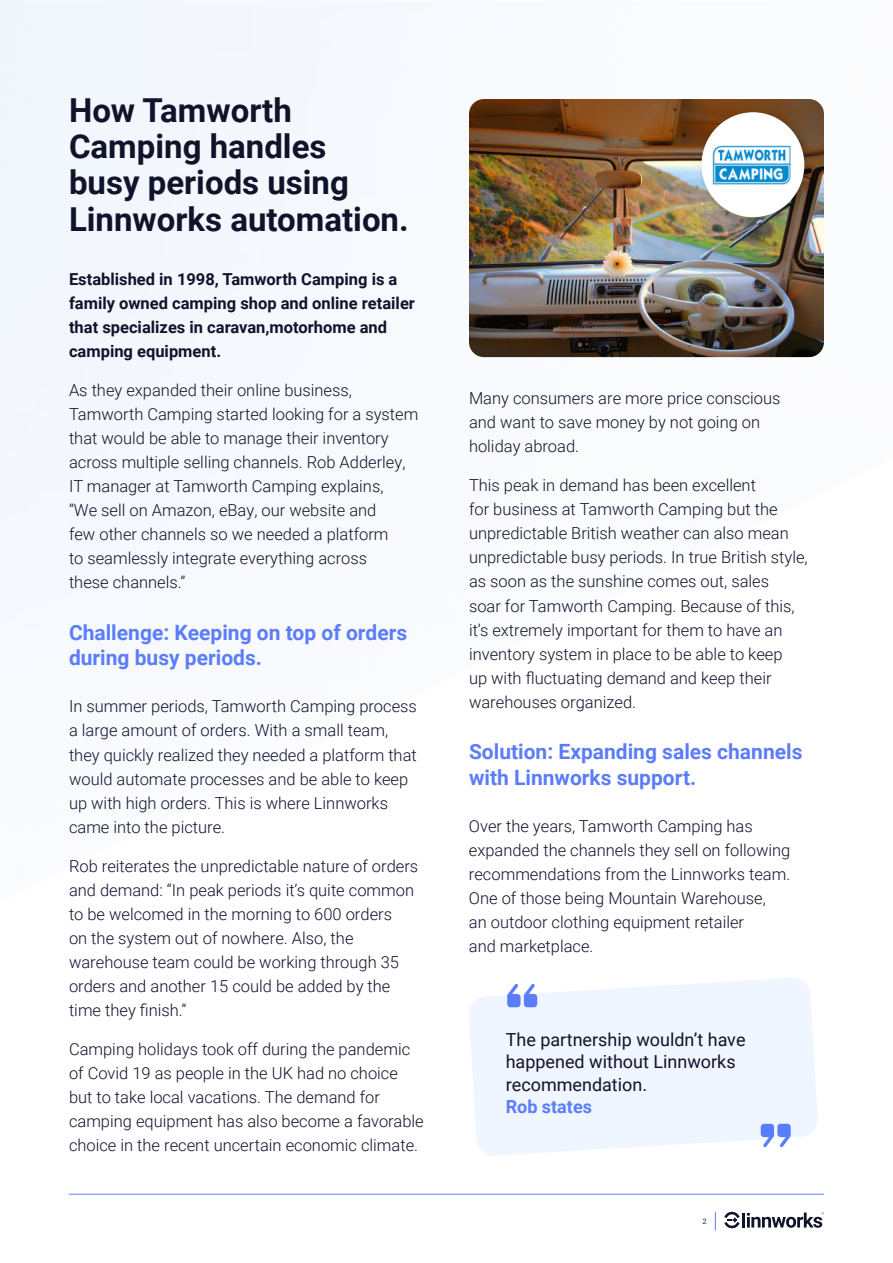
<style>
.page{position:relative;width:893px;height:1263px;background:#fff}
.page>*{position:absolute;margin:0;border:0;box-sizing:border-box;transform-origin:0 0}
.t1{font:700 33px/36px "Roboto";color:#11132b}
.t2{font:700 21px/25.2px "Roboto";color:#5c7dfa}
.t3{font:18px/22.5px "Roboto";color:#11132b}
.t4{font:700 18px "Roboto";color:#5b7cfb}
.t5{font:300 16.5px/24px "Roboto";color:#11132b}
.t6{font:700 16.5px/24px "Roboto";color:#11132b}
.t7{font:7.5px "Roboto";color:#212b36}
</style>
<div class="page">
<svg style="left:715px;top:1212px;width:1px;height:18px"></svg>
<svg style="left:724px;top:1211px;width:16px;height:18px"></svg>
<hr style="left:742px;top:1212px;width:3px;height:15px;background:#11132b">
<svg style="left:747px;top:1212px;width:77px;height:16px"></svg>
<hr style="left:69px;top:1194px;width:755px;height:1px;background:#5c7dfa">
<img style="left:469px;top:99px;width:355px;height:258px">
<div style="left:697px;top:107px;width:119px;height:121px;background:#000;opacity:.2"></div>
<div style="left:701px;top:112px;width:103px;height:105px;background:#fff;border-radius:50%"></div>
<img style="left:712px;top:144px;width:78px;height:41px">
<svg style="left:469px;top:978px;width:349px;height:178px;fill:#eff6ff"></svg>
<svg style="left:507px;top:984px;width:30px;height:23px"></svg>
<svg style="left:761px;top:1124px;width:30px;height:23px"></svg>
<h1 class="t1" style="left:69px;top:95px;width:341px">How Tamworth<br>Camping handles<br>busy periods using<br>Linnworks automation.</h1>
<p class="t6" style="left:69px;top:268px;width:347px">Established in 1998, Tamworth Camping is a family owned camping shop and online retailer that specializes in caravan,motorhome and camping equipment.</p>
<p class="t5" style="left:69px;top:379px;width:351px">As they expanded their online business, Tamworth Camping started looking for a system that would be able to manage their inventory across multiple selling channels. Rob Adderley, IT manager at Tamworth Camping explains,<br>“We sell on Amazon, eBay, our website and<br>few other channels so we needed a platform<br>to seamlessly integrate everything across<br>these channels.”</p>
<p class="t2" style="left:69px;top:621px;width:340px">Challenge: Keeping on top of orders during busy periods.</p>
<p class="t5" style="left:69px;top:696px;width:349px">In summer periods, Tamworth Camping process a large amount of orders. With a small team, they quickly realized they needed a platform that would automate processes and be able to keep up with high orders. This is where Linnworks came into the picture.</p>
<p class="t5" style="left:69px;top:855px;width:351px">Rob reiterates the unpredictable nature of orders and demand: “In peak periods it’s quite common to be welcomed in the morning to 600 orders<br>on the system out of nowhere. Also, the warehouse team could be working through 35 orders and another 15 could be added by the time they finish.”</p>
<p class="t5" style="left:69px;top:1038px;width:356px">Camping holidays took off during the pandemic of Covid 19 as people in the UK had no choice but to take local vacations. The demand for camping equipment has also become a favorable choice in the recent uncertain economic climate.</p>
<p class="t5" style="left:469px;top:388px;width:313px">Many consumers are more price conscious and want to save money by not going on holiday abroad.</p>
<p class="t5" style="left:469px;top:475px;width:340px">This peak in demand has been excellent<br>for business at Tamworth Camping but the unpredictable British weather can also mean unpredictable busy periods. In true British style, as soon as the sunshine comes out, sales<br>soar for Tamworth Camping. Because of this, it’s extremely important for them to have an inventory system in place to be able to keep<br>up with fluctuating demand and keep their warehouses organized.</p>
<p class="t2" style="left:469px;top:741px;width:335px">Solution: Expanding sales channels with Linnworks support.</p>
<p class="t5" style="left:469px;top:815px;width:323px">Over the years, Tamworth Camping has expanded the channels they sell on following recommendations from the Linnworks team.<br>One of those being Mountain Warehouse,<br>an outdoor clothing equipment retailer<br>and marketplace.</p>
<p class="t3" style="left:506px;top:1030px;width:241px">The partnership wouldn’t have happened without Linnworks recommendation.</p>
<p class="t4" style="left:506px;top:1100px;width:88px">Rob states</p>
<p class="t7" style="left:702px;top:1218px;width:6px">2</p>
</div>
